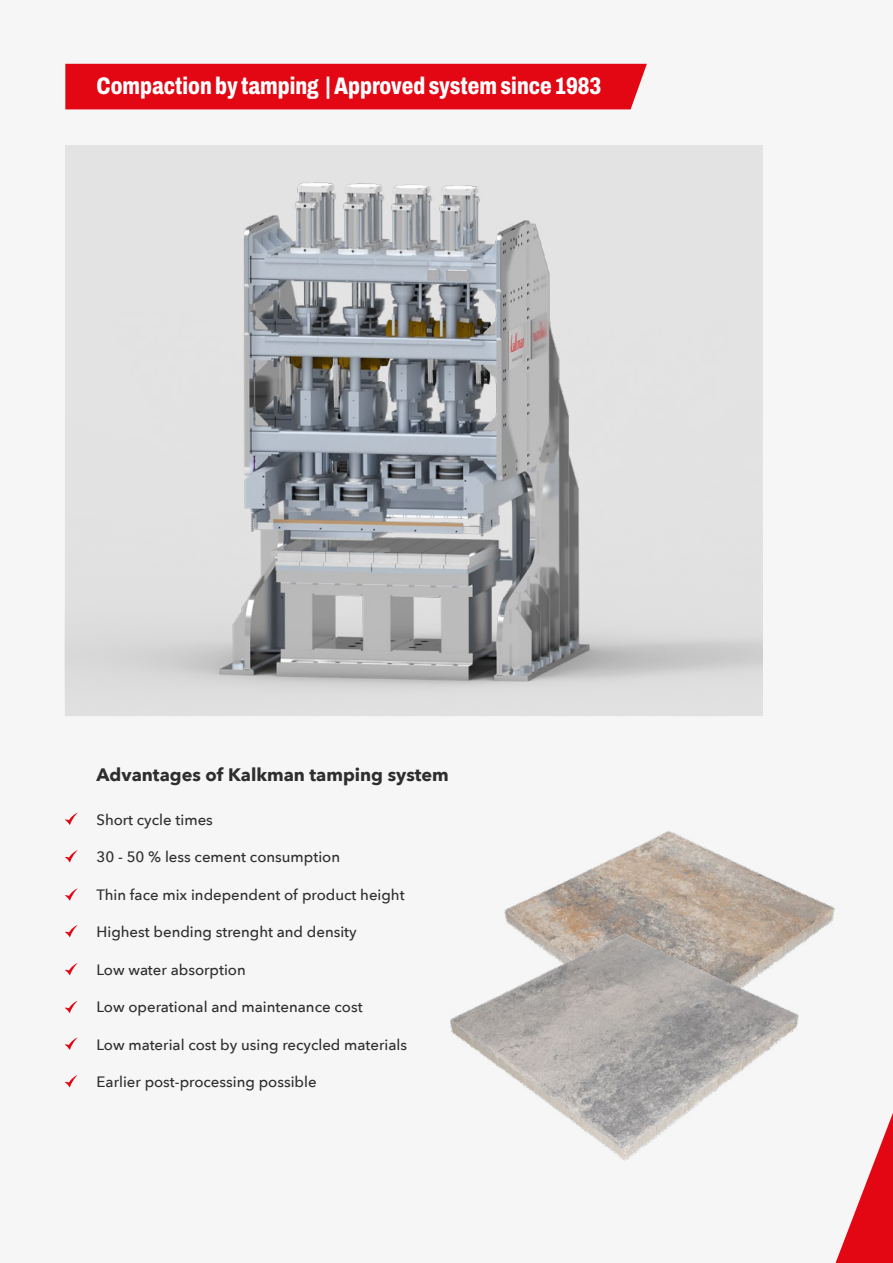
<style>
.page{position:relative;width:893px;height:1263px;background:#f6f6f6}
.page>*{position:absolute;margin:0;border:0;box-sizing:border-box;transform-origin:0 0}
.t1{font:800 24px "Archivo Condensed";color:#fff}
.t2{font:700 18px "Avenir Next";color:#2f2e2e}
.t3{font:500 15px "Avenir Next";color:#2f2e2e}
</style>
<div class="page">
<svg style="left:835px;top:1113px;width:58px;height:150px"></svg>
<img style="left:516px;top:831px;width:319px;height:107px">
<svg style="left:65px;top:813px;width:13px;height:12px"></svg>
<svg style="left:65px;top:850px;width:13px;height:12px"></svg>
<svg style="left:65px;top:888px;width:13px;height:13px"></svg>
<svg style="left:65px;top:925px;width:13px;height:12px"></svg>
<svg style="left:65px;top:1001px;width:12px;height:12px"></svg>
<svg style="left:65px;top:1037px;width:12px;height:13px"></svg>
<svg style="left:65px;top:1075px;width:12px;height:12px"></svg>
<div style="left:65px;top:64px;width:582px;height:45px;background:#e30613"></div>
<img style="left:65px;top:146px;width:698px;height:570px">
<hr style="left:0;top:0;width:1px;height:1263px;background:#d0d0d0">
<img style="left:0;top:724px;width:1px;height:539px">
<img style="left:450px;top:905px;width:359px;height:256px">
<svg style="left:65px;top:963px;width:13px;height:12px"></svg>
<h1 class="t1" style="left:97px;top:68px;width:506px">Compaction by tamping | Approved system since 1983</h1>
<p class="t2" style="left:97px;top:759px;width:354px">Advantages of Kalkman tamping system</p>
<p class="t3" style="left:97px;top:807px;width:118px">Short cycle times</p>
<p class="t3" style="left:97px;top:844px;width:245px">30 - 50 % less cement consumption</p>
<p class="t3" style="left:97px;top:882px;width:310px">Thin face mix independent of product height</p>
<p class="t3" style="left:97px;top:919px;width:262px">Highest bending strenght and density</p>
<p class="t3" style="left:97px;top:957px;width:151px">Low water absorption</p>
<p class="t3" style="left:97px;top:994px;width:268px">Low operational and maintenance cost</p>
<p class="t3" style="left:97px;top:1032px;width:312px">Low material cost by using recycled materials</p>
<p class="t3" style="left:97px;top:1069px;width:222px">Earlier post-processing possible</p>
</div>
